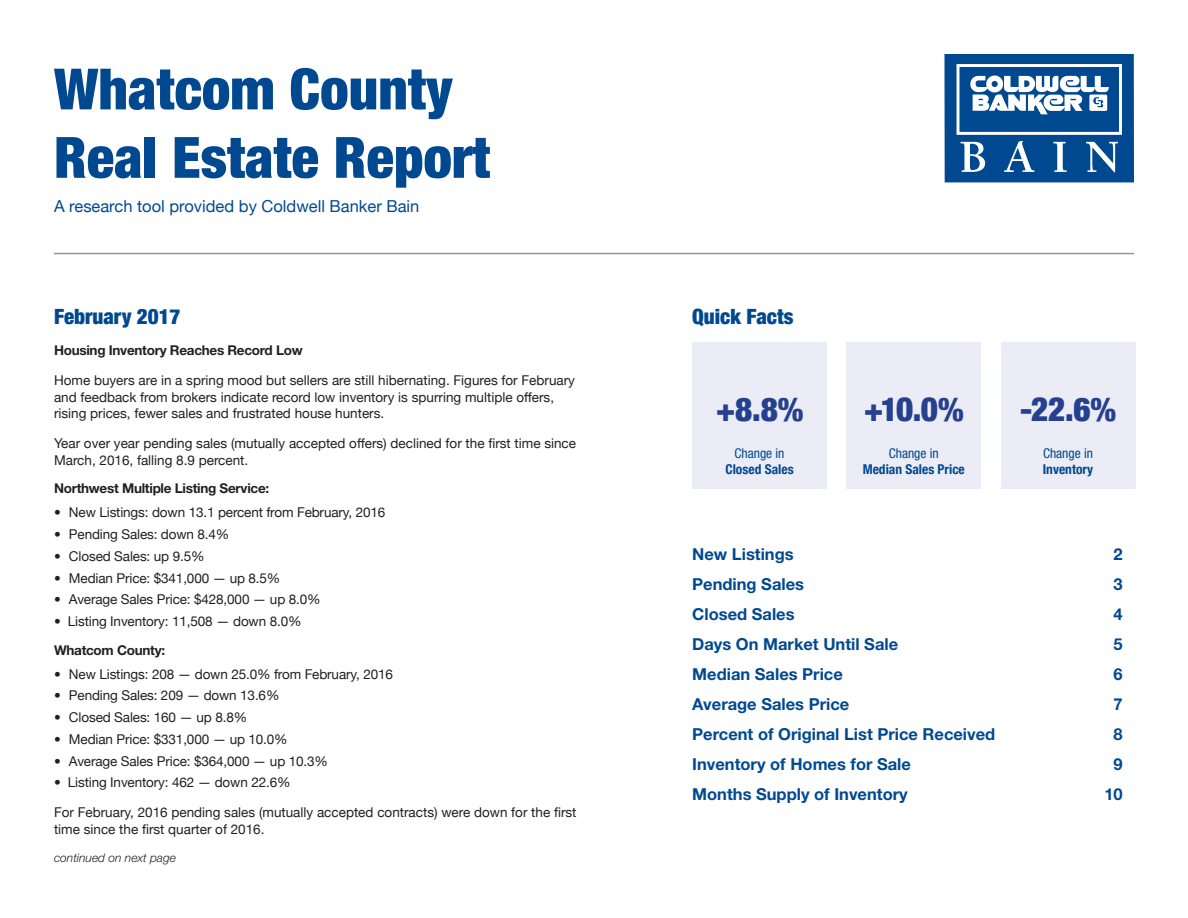
<style>
.page{position:relative;width:1188px;height:918px;background:#fff}
.page>*{position:absolute;margin:0;border:0;box-sizing:border-box;transform-origin:0 0}
.t1{font:900 condensed 57px/68.4px "Helvetica Neue";color:#004990}
.t2{font:900 condensed 33px "Helvetica Neue";color:#25408e}
.t3{font:900 condensed 21px "Helvetica Neue";color:#004990}
.t4{font:700 16.5px "Helvetica Neue";color:#004990}
.t5{font:16.5px "Helvetica Neue";color:#004990}
.t6{font:13.5px/16.5px "Helvetica Neue";color:#231f20}
.t7{font:700 13.5px "Helvetica Neue";letter-spacing:-.02em;color:#231f20}
.t8{font:700 condensed 13.5px "Helvetica Neue";color:#004990}
.t9{font:condensed 13.5px "Helvetica Neue";color:#004990}
.t10{font:italic 300 12px "Helvetica Neue";color:#231f20}
</style>
<div class="page">
<div style="left:944px;top:54px;width:190px;height:128px;background:#004990"></div>
<div style="left:957px;top:64px;width:165px;height:71px;border:3px solid #fff"></div>
<svg style="left:970px;top:75px;width:139px;height:39px"></svg>
<svg style="left:961px;top:141px;width:157px;height:31px"></svg>
<div style="left:692px;top:342px;width:135px;height:147px;background:#ebecf5"></div>
<div style="left:847px;top:342px;width:134px;height:147px;background:#ebecf5"></div>
<div style="left:1001px;top:342px;width:134px;height:147px;background:#ebecf5"></div>
<hr style="left:54px;top:253px;width:1080px;height:1px;background:#939598">
<h1 class="t1" style="left:54px;top:54px;width:437px">Whatcom County<br>Real Estate Report</h1>
<p class="t5" style="left:54px;top:196px;width:367px">A research tool provided by Coldwell Banker Bain</p>
<h3 class="t3" style="left:54px;top:303px;width:128px">February 2017</h3>
<h3 class="t3" style="left:692px;top:303px;width:103px">Quick Facts</h3>
<p class="t7" style="left:54px;top:346px;width:250px">Housing Inventory Reaches Record Low</p>
<p class="t6" style="left:54px;top:372px;width:523px">Home buyers are in a spring mood but sellers are still hibernating. Figures for February and feedback from brokers indicate record low inventory is spurring multiple offers, rising prices, fewer sales and frustrated house hunters.</p>
<p class="t6" style="left:54px;top:435px;width:524px">Year over year pending sales (mutually accepted offers) declined for the first time since<br>March, 2016, falling 8.9 percent.</p>
<p class="t7" style="left:54px;top:484px;width:217px">Northwest Multiple Listing Service:</p>
<p class="t6" style="left:54px;top:504px;width:333px">• New Listings: down 13.1 percent from February, 2016</p>
<p class="t6" style="left:54px;top:526px;width:177px">• Pending Sales: down 8.4%</p>
<p class="t6" style="left:54px;top:548px;width:152px">• Closed Sales: up 9.5%</p>
<p class="t6" style="left:54px;top:569px;width:228px">• Median Price: $341,000 — up 8.5%</p>
<p class="t6" style="left:54px;top:591px;width:268px">• Average Sales Price: $428,000 — up 8.0%</p>
<p class="t6" style="left:54px;top:613px;width:249px">• Listing Inventory: 11,508 — down 8.0%</p>
<p class="t7" style="left:54px;top:645px;width:113px">Whatcom County:</p>
<p class="t6" style="left:54px;top:665px;width:340px">• New Listings: 208 — down 25.0% from February, 2016</p>
<p class="t6" style="left:54px;top:687px;width:227px">• Pending Sales: 209 — down 13.6%</p>
<p class="t6" style="left:54px;top:709px;width:195px">• Closed Sales: 160 — up 8.8%</p>
<p class="t6" style="left:54px;top:731px;width:235px">• Median Price: $331,000 — up 10.0%</p>
<p class="t6" style="left:54px;top:752px;width:276px">• Average Sales Price: $364,000 — up 10.3%</p>
<p class="t6" style="left:54px;top:774px;width:238px">• Listing Inventory: 462 — down 22.6%</p>
<p class="t6" style="left:54px;top:804px;width:524px">For February, 2016 pending sales (mutually accepted contracts) were down for the first time since the first quarter of 2016.</p>
<h2 class="t2" style="left:716px;top:389px;width:89px">+8.8%</h2>
<h2 class="t2" style="left:864px;top:389px;width:101px">+10.0%</h2>
<h2 class="t2" style="left:1020px;top:389px;width:98px">-22.6%</h2>
<p class="t9" style="left:735px;top:448px;width:51px">Change in</p>
<p class="t8" style="left:725px;top:461px;width:70px">Closed Sales</p>
<p class="t9" style="left:889px;top:448px;width:51px">Change in</p>
<p class="t8" style="left:863px;top:461px;width:104px">Median Sales Price</p>
<p class="t9" style="left:1043px;top:448px;width:51px">Change in</p>
<p class="t8" style="left:1043px;top:461px;width:52px">Inventory</p>
<p class="t4" style="left:692px;top:548px;width:103px">New Listings</p>
<p class="t4" style="left:1114px;top:548px;width:11px">2</p>
<p class="t4" style="left:692px;top:578px;width:113px">Pending Sales</p>
<p class="t4" style="left:1114px;top:578px;width:11px">3</p>
<p class="t4" style="left:692px;top:608px;width:104px">Closed Sales</p>
<p class="t4" style="left:1114px;top:608px;width:11px">4</p>
<p class="t4" style="left:692px;top:638px;width:207px">Days On Market Until Sale</p>
<p class="t4" style="left:1114px;top:638px;width:11px">5</p>
<p class="t4" style="left:692px;top:668px;width:152px">Median Sales Price</p>
<p class="t4" style="left:1114px;top:668px;width:11px">6</p>
<p class="t4" style="left:692px;top:698px;width:159px">Average Sales Price</p>
<p class="t4" style="left:1114px;top:698px;width:11px">7</p>
<p class="t4" style="left:692px;top:728px;width:305px">Percent of Original List Price Received</p>
<p class="t4" style="left:1114px;top:728px;width:11px">8</p>
<p class="t4" style="left:692px;top:758px;width:220px">Inventory of Homes for Sale</p>
<p class="t4" style="left:1114px;top:758px;width:11px">9</p>
<p class="t4" style="left:692px;top:788px;width:217px">Months Supply of Inventory</p>
<p class="t4" style="left:1104px;top:788px;width:20px">10</p>
<p class="t10" style="left:54px;top:853px;width:124px">continued on next page</p>
</div>
